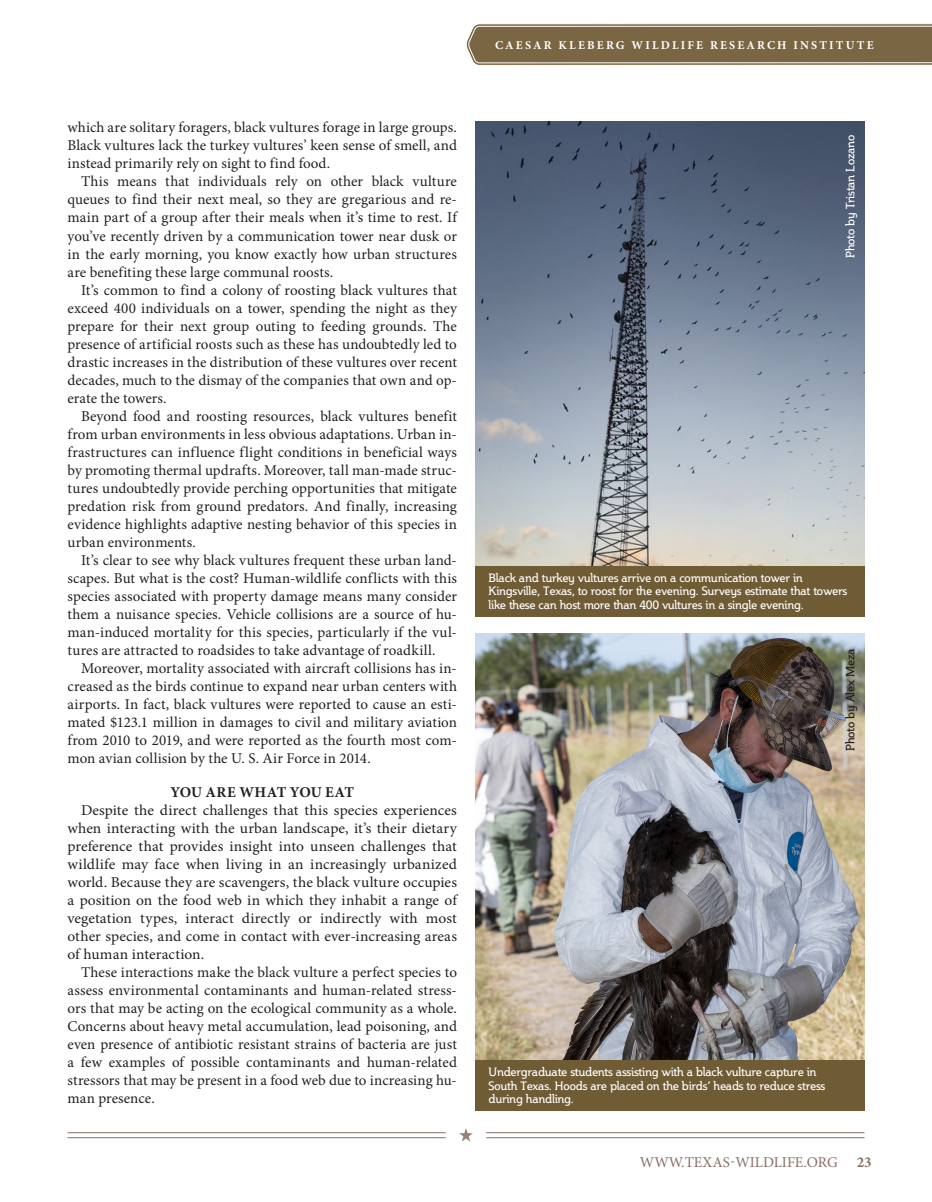
<style>
.page{position:relative;width:932px;height:1202px;background:#fff}
.page>*{position:absolute;margin:0;border:0;box-sizing:border-box;transform-origin:0 0}
.t1{font:15px/18px "Minion Pro";letter-spacing:.005em;color:#231f20;text-align:justify}
.t2{font:15px "Minion Pro";color:#886f63}
.t3{font:700 15px "Minion Pro";letter-spacing:-.005em;color:#231f20}
.t4{font:700 15px "Minion Pro";color:#886f63}
.t5{font:12px/13.5px "Steinem";letter-spacing:-.01em;color:#fff}
.t6{font:700 12px "Minion Pro";letter-spacing:.18em;color:#fff}
.t7{font:12px "Steinem";letter-spacing:-.01em;color:#231f20}
</style>
<div class="page">
<svg style="left:459px;top:1128px;width:14px;height:13px"></svg>
<hr style="left:486px;top:1132px;width:378px;height:1px;background:#886f63">
<hr style="left:486px;top:1137px;width:378px;height:1px;background:#886f63">
<hr style="left:68px;top:1132px;width:378px;height:1px;background:#886f63">
<hr style="left:68px;top:1137px;width:378px;height:1px;background:#886f63">
<svg style="left:466px;top:23px;width:466px;height:43px;background:#887757"></svg>
<img style="left:475px;top:122px;width:389px;height:444px">
<img style="left:475px;top:634px;width:389px;height:426px">
<div style="left:475px;top:566px;width:389px;height:50px;background:#6f5b34"></div>
<div style="left:475px;top:1060px;width:389px;height:50px;background:#6f5b34"></div>
<p class="t1" style="left:68px;top:119px;width:391px">which are solitary foragers, black vultures forage in large groups.<br>Black vultures lack the turkey vultures’ keen sense of smell, and instead primarily rely on sight to find food.</p>
<p class="t1" style="left:68px;top:173px;width:391px;text-indent:14px">This means that individuals rely on other black vulture queues to find their next meal, so they are gregarious and re&shy;main part of a group after their meals when it’s time to rest. If you’ve recently driven by a communication tower near dusk or in the early morning, you know exactly how urban structures are benefiting these large communal roosts.</p>
<p class="t1" style="left:68px;top:281px;width:391px;text-indent:14px">It’s common to find a colony of roosting black vultures that exceed 400 individuals on a tower, spending the night as they prepare for their next group outing to feeding grounds. The presence of artificial roosts such as these has undoubtedly led to drastic increases in the distribution of these vultures over recent decades, much to the dismay of the companies that own and op&shy;erate the towers.</p>
<p class="t1" style="left:68px;top:407px;width:391px;text-indent:14px">Beyond food and roosting resources, black vultures benefit from urban environments in less obvious adaptations. Urban in&shy;frastructures can influence flight conditions in beneficial ways by promoting thermal updrafts. Moreover, tall man-made struc&shy;tures undoubtedly provide perching opportunities that mitigate predation risk from ground predators. And finally, increasing evidence highlights adaptive nesting behavior of this species in urban environments.</p>
<p class="t1" style="left:68px;top:551px;width:391px;text-indent:14px">It’s clear to see why black vultures frequent these urban land&shy;scapes. But what is the cost? Human-wildlife conflicts with this species associated with property damage means many consider them a nuisance species. Vehicle collisions are a source of hu&shy;man-induced mortality for this species, particularly if the vul&shy;tures are attracted to roadsides to take advantage of roadkill.</p>
<p class="t1" style="left:68px;top:659px;width:391px;text-indent:14px">Moreover, mortality associated with aircraft collisions has in&shy;creased as the birds continue to expand near urban centers with airports. In fact, black vultures were reported to cause an esti&shy;mated $123.1 million in damages to civil and military aviation from 2010 to 2019, and were reported as the fourth most com&shy;mon avian collision by the U. S. Air Force in 2014.</p>
<p class="t3" style="left:170px;top:783px;width:185px">YOU ARE WHAT YOU EAT</p>
<p class="t1" style="left:67px;top:801px;width:391px;text-indent:14px">Despite the direct challenges that this species experiences when interacting with the urban landscape, it’s their dietary preference that provides insight into unseen challenges that wildlife may face when living in an increasingly urbanized world. Because they are scavengers, the black vulture occupies a position on the food web in which they inhabit a range of vegetation types, interact directly or indirectly with most other species, and come in contact with ever-increasing areas of human interaction.</p>
<p class="t1" style="left:68px;top:963px;width:391px;text-indent:14px">These interactions make the black vulture a perfect species to assess environmental contaminants and human-related stress&shy;ors that may be acting on the ecological community as a whole.<br>Concerns about heavy metal accumulation, lead poisoning, and even presence of antibiotic resistant strains of bacteria are just a few examples of possible contaminants and human-related stressors that may be present in a food web due to increasing hu&shy;man presence.</p>
<p class="t6" style="left:495px;top:38px;width:380px">CAESAR KLEBERG WILDLIFE RESEARCH INSTITUTE</p>
<p class="t5" style="left:843px;top:258px;width:124px;rotate:-90deg">Photo by Tristan Lozano</p>
<p class="t5" style="left:488px;top:571px;width:360px">Black and turkey vultures arrive on a communication tower in<br>Kingsville, Texas, to roost for the evening. Surveys estimate that towers like these can host more than 400 vultures in a single evening.</p>
<p class="t7" style="left:843px;top:751px;width:103px;rotate:-90deg">Photo by Alex Meza</p>
<p class="t5" style="left:488px;top:1065px;width:338px">Undergraduate students assisting with a black vulture capture in<br>South Texas. Hoods are placed on the birds’ heads to reduce stress during handling.</p>
<p class="t2" style="left:639px;top:1152px;width:199px">WWW.TEXAS-WILDLIFE.ORG</p>
<p class="t4" style="left:856px;top:1153px;width:16px">23</p>
</div>
